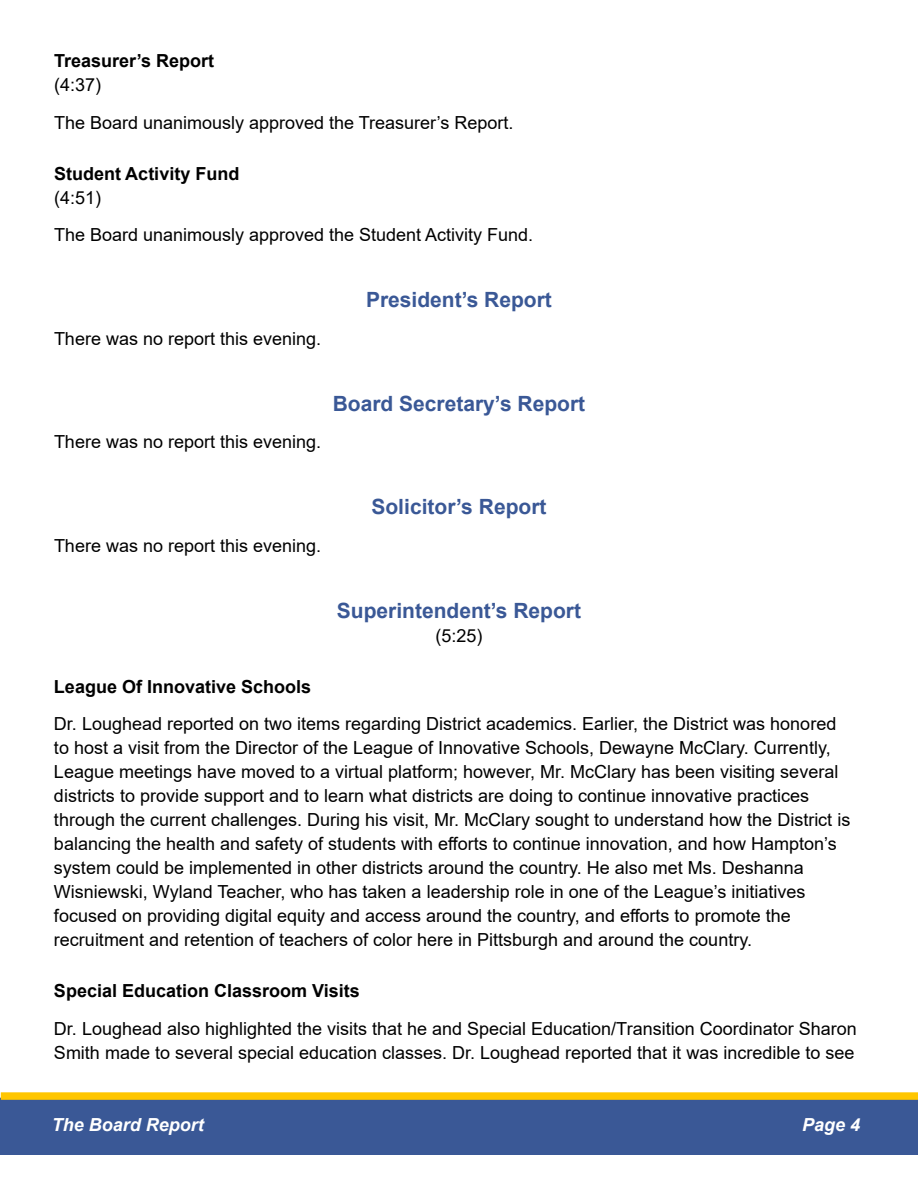
<style>
.page{position:relative;width:918px;height:1188px;background:#fff}
.page>*{position:absolute;margin:0;border:0;box-sizing:border-box;transform-origin:0 0}
.t1{font:700 21px "Arial";color:#3a5896}
.t2{font:18px/24px "Arial";color:#000}
.t3{font:700 18px "Arial";color:#000}
.t4{font:italic 700 18px "Arial";color:#fff}
</style>
<div class="page">
<div style="left:0;top:1098px;width:918px;height:57px;background:#3a5896"></div>
<div style="left:1px;top:1092px;width:917px;height:8px;background:#ffc600"></div>
<p class="t3" style="left:54px;top:48px;width:162px">Treasurer’s Report</p>
<p class="t2" style="left:54px;top:66px;width:461px;line-height:37.5px">(4:37)<br>The Board unanimously approved the Treasurer’s Report.</p>
<p class="t3" style="left:54px;top:161px;width:187px">Student Activity Fund</p>
<p class="t2" style="left:54px;top:178px;width:481px;line-height:37.5px">(4:51)<br>The Board unanimously approved the Student Activity Fund.</p>
<p class="t2" style="left:54px;top:326px;width:269px">There was no report this evening.</p>
<p class="t1" style="left:366px;top:285px;width:187px">President’s Report</p>
<p class="t2" style="left:54px;top:430px;width:269px">There was no report this evening.</p>
<p class="t1" style="left:333px;top:388px;width:254px">Board Secretary’s Report</p>
<p class="t2" style="left:54px;top:533px;width:269px">There was no report this evening.</p>
<p class="t1" style="left:371px;top:492px;width:177px">Solicitor’s Report</p>
<p class="t1" style="left:337px;top:595px;width:246px">Superintendent’s Report</p>
<p class="t2" style="left:435px;top:623px;width:49px">(5:25)</p>
<p class="t3" style="left:54px;top:674px;width:259px">League Of Innovative Schools</p>
<p class="t2" style="left:54px;top:712px;width:798px">Dr. Loughead reported on two items regarding District academics. Earlier, the District was honored to host a visit from the Director of the League of Innovative Schools, Dewayne McClary. Currently, League meetings have moved to a virtual platform; however, Mr. McClary has been visiting several districts to provide support and to learn what districts are doing to continue innovative practices through the current challenges. During his visit, Mr. McClary sought to understand how the District is balancing the health and safety of students with efforts to continue innovation, and how Hampton’s system could be implemented in other districts around the country. He also met Ms. Deshanna Wisniewski, Wyland Teacher, who has taken a leadership role in one of the League’s initiatives focused on providing digital equity and access around the country, and efforts to promote the recruitment and retention of teachers of color here in Pittsburgh and around the country.</p>
<p class="t3" style="left:54px;top:978px;width:307px">Special Education Classroom Visits</p>
<p class="t2" style="left:54px;top:1016px;width:804px">Dr. Loughead also highlighted the visits that he and Special Education/Transition Coordinator Sharon<br>Smith made to several special education classes. Dr. Loughead reported that it was incredible to see</p>
<p class="t4" style="left:52px;top:1113px;width:154px">The Board Report</p>
<p class="t4" style="left:802px;top:1113px;width:60px">Page 4</p>
</div>
